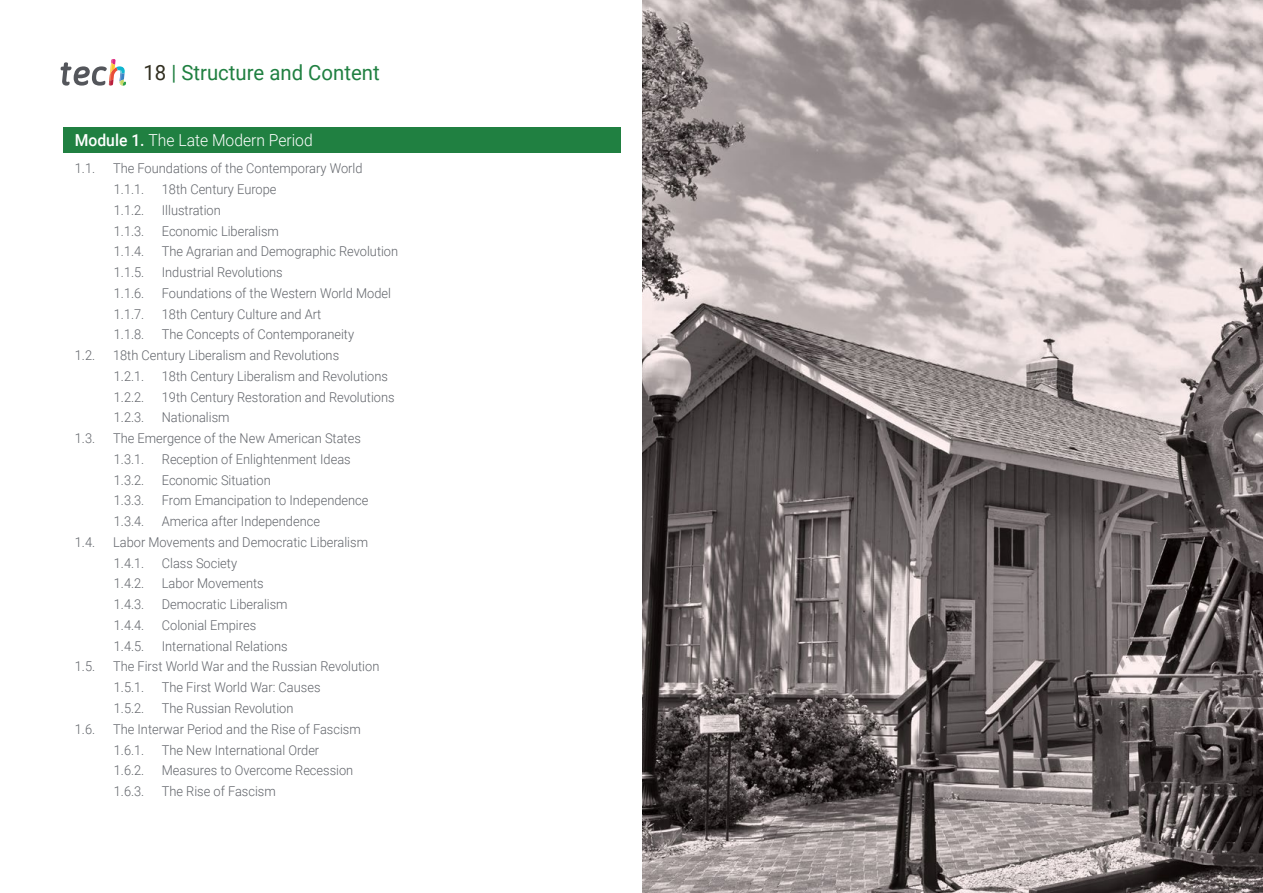
<style>
.page{position:relative;width:1263px;height:893px;background:#fff}
.page>*{position:absolute;margin:0;border:0;box-sizing:border-box;transform-origin:0 0}
.t1{font:21px "Roboto";color:#208041}
.t2{font:300 16.5px "Roboto";color:#fff;scale:.95 1}
.t3{font:300 13.5px/20.7px "Roboto";color:#61646a;scale:.95 1}
.s1{color:#312e20}
.s2{font-weight:500}
</style>
<div class="page">
<img style="left:642px;top:0;width:621px;height:893px">
<svg style="left:61px;top:59px;width:65px;height:27px"></svg>
<div style="left:64px;top:128px;width:557px;height:25px;background:#208041"></div>
<h1 class="t1" style="left:144px;top:57px;width:238px"><span class="s1">18</span> | Structure and Content</h1>
<p class="t2" style="left:75px;top:129px;width:252px"><span class="s2">Module 1.</span> The Late Modern Period</p>
<p class="t3" style="left:75px;top:158px;width:23px">1.1.</p>
<p class="t3" style="left:113px;top:158px;width:264px">The Foundations of the Contemporary World<br>1.1.1.</p>
<p class="t3" style="left:162px;top:179px;width:122px">18th Century Europe</p>
<p class="t3" style="left:114px;top:199px;width:34px">1.1.2.</p>
<p class="t3" style="left:162px;top:199px;width:64px">Illustration</p>
<p class="t3" style="left:114px;top:220px;width:34px">1.1.3.</p>
<p class="t3" style="left:162px;top:220px;width:125px">Economic Liberalism</p>
<p class="t3" style="left:114px;top:241px;width:34px">1.1.4.</p>
<p class="t3" style="left:162px;top:241px;width:250px">The Agrarian and Demographic Revolution</p>
<p class="t3" style="left:114px;top:262px;width:34px">1.1.5.</p>
<p class="t3" style="left:162px;top:262px;width:129px">Industrial Revolutions</p>
<p class="t3" style="left:114px;top:282px;width:34px">1.1.6.</p>
<p class="t3" style="left:162px;top:282px;width:243px">Foundations of the Western World Model</p>
<p class="t3" style="left:114px;top:303px;width:34px">1.1.7.</p>
<p class="t3" style="left:162px;top:303px;width:169px">18th Century Culture and Art</p>
<p class="t3" style="left:114px;top:324px;width:34px">1.1.8.</p>
<p class="t3" style="left:162px;top:324px;width:204px">The Concepts of Contemporaneity</p>
<p class="t3" style="left:75px;top:345px;width:23px">1.2.</p>
<p class="t3" style="left:113px;top:345px;width:239px">18th Century Liberalism and Revolutions<br>1.2.1.</p>
<p class="t3" style="left:162px;top:365px;width:239px">18th Century Liberalism and Revolutions</p>
<p class="t3" style="left:114px;top:386px;width:34px">1.2.2.</p>
<p class="t3" style="left:162px;top:386px;width:246px">19th Century Restoration and Revolutions</p>
<p class="t3" style="left:114px;top:407px;width:34px">1.2.3.</p>
<p class="t3" style="left:162px;top:407px;width:73px">Nationalism</p>
<p class="t3" style="left:75px;top:428px;width:23px">1.3.</p>
<p class="t3" style="left:113px;top:428px;width:262px">The Emergence of the New American States<br>1.3.1.</p>
<p class="t3" style="left:162px;top:448px;width:200px">Reception of Enlightenment Ideas</p>
<p class="t3" style="left:114px;top:469px;width:34px">1.3.2.</p>
<p class="t3" style="left:162px;top:469px;width:116px">Economic Situation</p>
<p class="t3" style="left:114px;top:490px;width:34px">1.3.3.</p>
<p class="t3" style="left:162px;top:490px;width:219px">From Emancipation to Independence</p>
<p class="t3" style="left:114px;top:511px;width:34px">1.3.4.</p>
<p class="t3" style="left:162px;top:511px;width:168px">America after Independence</p>
<p class="t3" style="left:75px;top:531px;width:23px">1.4.</p>
<p class="t3" style="left:113px;top:531px;width:270px">Labor Movements and Democratic Liberalism<br>1.4.1.</p>
<p class="t3" style="left:162px;top:552px;width:81px">Class Society</p>
<p class="t3" style="left:114px;top:573px;width:34px">1.4.2.</p>
<p class="t3" style="left:162px;top:573px;width:109px">Labor Movements</p>
<p class="t3" style="left:114px;top:594px;width:34px">1.4.3.</p>
<p class="t3" style="left:162px;top:594px;width:134px">Democratic Liberalism</p>
<p class="t3" style="left:114px;top:614px;width:34px">1.4.4.</p>
<p class="t3" style="left:162px;top:614px;width:101px">Colonial Empires</p>
<p class="t3" style="left:114px;top:635px;width:34px">1.4.5.</p>
<p class="t3" style="left:162px;top:635px;width:134px">International Relations</p>
<p class="t3" style="left:75px;top:656px;width:23px">1.5.</p>
<p class="t3" style="left:113px;top:656px;width:282px">The First World War and the Russian Revolution<br>1.5.1.</p>
<p class="t3" style="left:162px;top:677px;width:168px">The First World War: Causes</p>
<p class="t3" style="left:114px;top:697px;width:34px">1.5.2.</p>
<p class="t3" style="left:162px;top:697px;width:140px">The Russian Revolution</p>
<p class="t3" style="left:75px;top:718px;width:23px">1.6.</p>
<p class="t3" style="left:113px;top:718px;width:262px">The Interwar Period and the Rise of Fascism<br>1.6.1.</p>
<p class="t3" style="left:162px;top:739px;width:167px">The New International Order</p>
<p class="t3" style="left:114px;top:760px;width:34px">1.6.2.</p>
<p class="t3" style="left:162px;top:760px;width:203px">Measures to Overcome Recession</p>
<p class="t3" style="left:114px;top:780px;width:34px">1.6.3.</p>
<p class="t3" style="left:162px;top:780px;width:121px">The Rise of Fascism</p>
</div>
